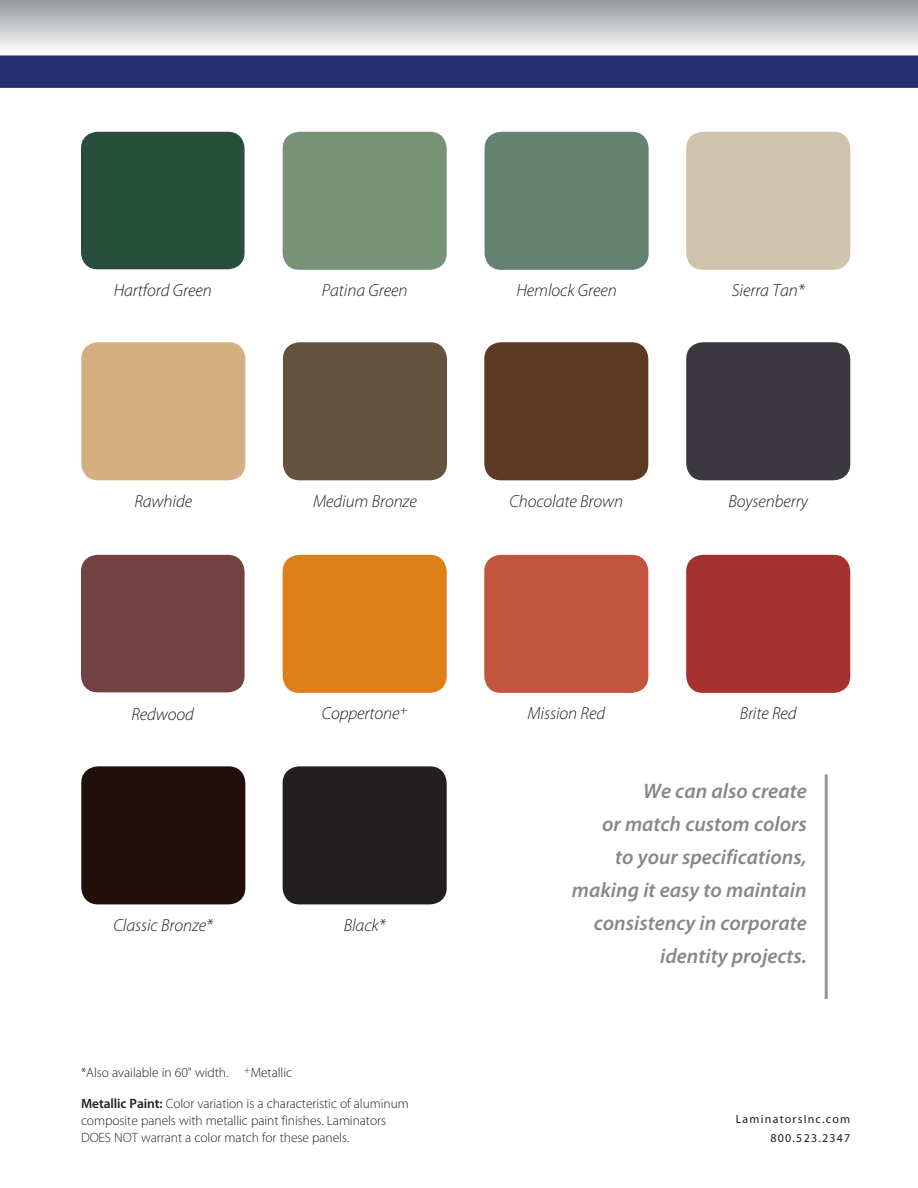
<style>
.page{position:relative;width:918px;height:1188px;background:#fff}
.page>*{position:absolute;margin:0;border:0;box-sizing:border-box;transform-origin:0 0}
.t1{font:italic 600 21px/33px "Myriad Pro";color:#86888b;text-align:right}
.t2{font:italic 300 17.55px "Myriad Pro";letter-spacing:-.005em;color:#231f20}
.t3{font:300 13.5px/17.2px "Myriad Pro";letter-spacing:-.005em;color:#231f20}
.t4{font:12px/19.5px "Myriad Pro";letter-spacing:.1em;color:#231f20;text-align:right}
.s1{font-weight:600}
</style>
<div class="page">
<svg style="left:0;top:0;width:918px;height:48px;background:#c3c4c7"></svg>
<div style="left:0;top:55px;width:918px;height:33px;background:#252f6d"></div>
<div style="left:484px;top:555px;width:164px;height:138px;background:#c3553e;border-radius:17px"></div>
<div style="left:485px;top:132px;width:164px;height:138px;background:#658171;border-radius:17px"></div>
<div style="left:484px;top:342px;width:164px;height:138px;background:#5d3a23;border-radius:17px"></div>
<div style="left:686px;top:555px;width:164px;height:138px;background:#a53130;border-radius:17px"></div>
<div style="left:686px;top:342px;width:164px;height:138px;background:#3c3840;border-radius:17px"></div>
<div style="left:686px;top:132px;width:164px;height:138px;background:#cec4ab;border-radius:17px"></div>
<div style="left:283px;top:766px;width:164px;height:138px;background:#231f20;border-radius:17px"></div>
<div style="left:283px;top:555px;width:164px;height:138px;background:#dd8019;border-radius:17px"></div>
<div style="left:283px;top:342px;width:164px;height:138px;background:#66533d;border-radius:17px"></div>
<div style="left:283px;top:132px;width:164px;height:138px;background:#769376;border-radius:17px"></div>
<div style="left:81px;top:766px;width:164px;height:138px;background:#211009;border-radius:17px"></div>
<div style="left:81px;top:342px;width:164px;height:138px;background:#d4b081;border-radius:17px"></div>
<div style="left:81px;top:555px;width:164px;height:137px;background:#734142;border-radius:17px"></div>
<div style="left:81px;top:132px;width:164px;height:137px;background:#274f3b;border-radius:17px"></div>
<hr style="left:825px;top:774px;width:3px;height:225px;background:#939598">
<p class="t2" style="left:114px;top:281px;width:100px">Hartford Green</p>
<p class="t2" style="left:322px;top:281px;width:87px">Patina Green</p>
<p class="t2" style="left:134px;top:492px;width:59px">Rawhide</p>
<p class="t2" style="left:313px;top:492px;width:105px">Medium Bronze</p>
<p class="t2" style="left:131px;top:704px;width:64px">Redwood</p>
<p class="t2" style="left:322px;top:704px;width:87px">Coppertone<sup>+</sup></p>
<p class="t2" style="left:114px;top:916px;width:101px">Classic Bronze*</p>
<p class="t2" style="left:344px;top:916px;width:43px">Black*</p>
<p class="t3" style="left:81px;top:1064px;width:213px">*Also available in 60" width. <sup>+</sup>Metallic</p>
<p class="t3" style="left:81px;top:1095px;width:329px"><span class="s1">Metallic Paint:</span> Color variation is a characteristic of aluminum composite panels with metallic paint finishes. Laminators<br>DOES NOT warrant a color match for these panels.</p>
<p class="t2" style="left:516px;top:281px;width:102px">Hemlock Green</p>
<p class="t2" style="left:732px;top:281px;width:74px">Sierra Tan*</p>
<p class="t2" style="left:509px;top:492px;width:115px">Chocolate Brown</p>
<p class="t2" style="left:729px;top:492px;width:81px">Boysenberry</p>
<p class="t2" style="left:527px;top:704px;width:79px">Mission Red</p>
<p class="t2" style="left:740px;top:704px;width:59px">Brite Red</p>
<h1 class="t1" style="left:572px;top:774px;width:236px">We can also create<br>or match custom colors<br>to your specifications, making it easy to maintain consistency in corporate identity projects.</h1>
<p class="t4" style="left:736px;top:1109px;width:116px">LaminatorsInc.com<br>800.523.2347</p>
</div>
